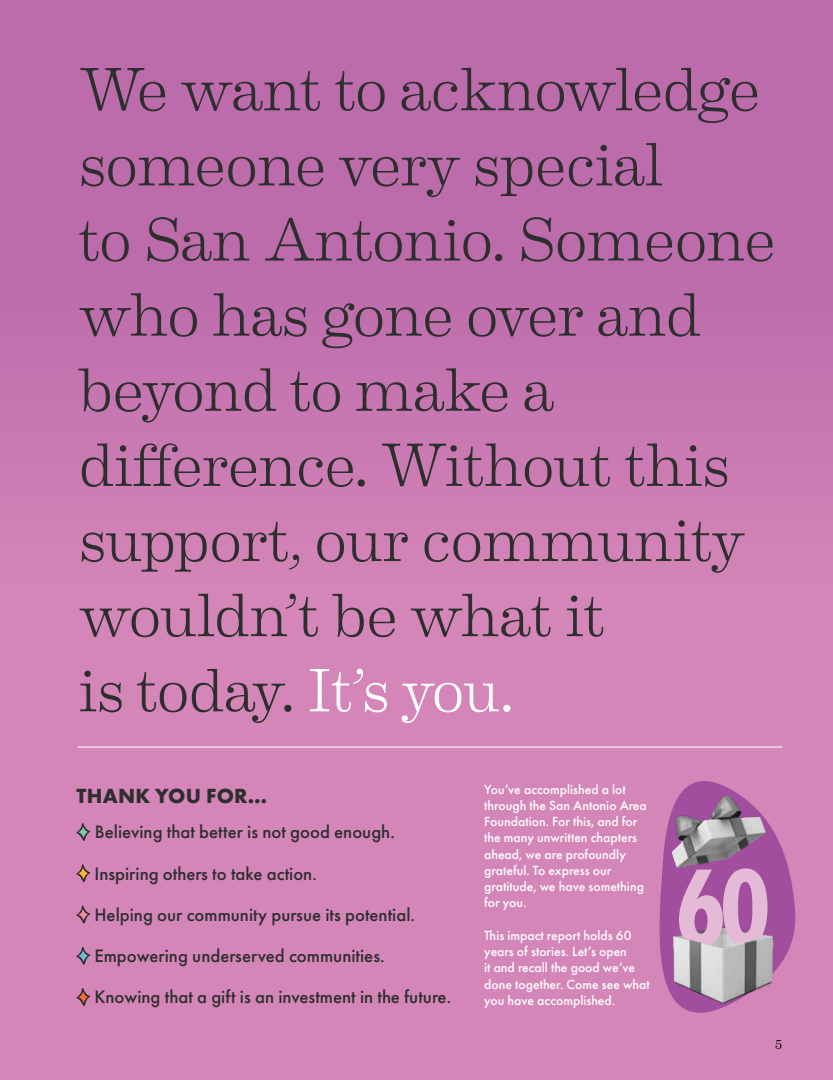
<style>
.page{position:relative;width:833px;height:1080px;background:#fff}
.page>*{position:absolute;margin:0;border:0;box-sizing:border-box;transform-origin:0 0}
.t1{font:300 61.38px/75.1px "Eames Century Modern";letter-spacing:-.015em;color:#2e2e2f}
.t2{font:700 21.25px "Futura PT";letter-spacing:.01em;color:#2e2e2f}
.t3{font:500 18.75px "Futura PT";color:#2e2e2f}
.t4{font:500 13.75px/16.2px "Futura PT";color:#fff}
.t5{font:12.5px "Eames Century Modern";color:#000}
.s1{color:#fff}
</style>
<div class="page">
<div style="left:0;top:0;width:832px;height:1080px;background:linear-gradient(to bottom,#ba68aa,#dc8ebc)"></div>
<hr style="left:78px;top:747px;width:704px;height:1px;background:#fff">
<img style="left:608px;top:784px;width:224px;height:85px">
<img style="left:608px;top:882px;width:173px;height:137px">
<svg style="left:679px;top:868px;width:88px;height:79px;background:#ca97c1"></svg>
<h1 class="t1" style="left:79px;top:47px;width:698px">We want to acknowledge someone very special<br>to San Antonio. Someone who has gone over and beyond to make a difference. Without this support, our community wouldn’t be what it<br>is today. <span class="s1">It’s you.</span></h1>
<h2 class="t2" style="left:77px;top:782px;width:192px">THANK YOU FOR…</h2>
<h3 class="t3" style="left:95px;top:821px;width:301px">Believing that better is not good enough.</h3>
<h3 class="t3" style="left:94px;top:862px;width:224px">Inspiring others to take action.</h3>
<h3 class="t3" style="left:94px;top:903px;width:322px">Helping our community pursue its potential.</h3>
<h3 class="t3" style="left:94px;top:945px;width:292px">Empowering underserved communities.</h3>
<h3 class="t3" style="left:94px;top:986px;width:358px">Knowing that a gift is an investment in the future.</h3>
<p class="t4" style="left:484px;top:781px;width:164px">You’ve accomplished a lot through the San Antonio Area<br>Foundation. For this, and for the many unwritten chapters ahead, we are profoundly grateful. To express our gratitude, we have something for you.</p>
<p class="t4" style="left:484px;top:927px;width:167px">This impact report holds 60 years of stories. Let’s open<br>it and recall the good we’ve done together. Come see what you have accomplished.</p>
<p class="t5" style="left:775px;top:1034px;width:8px">5</p>
</div>
